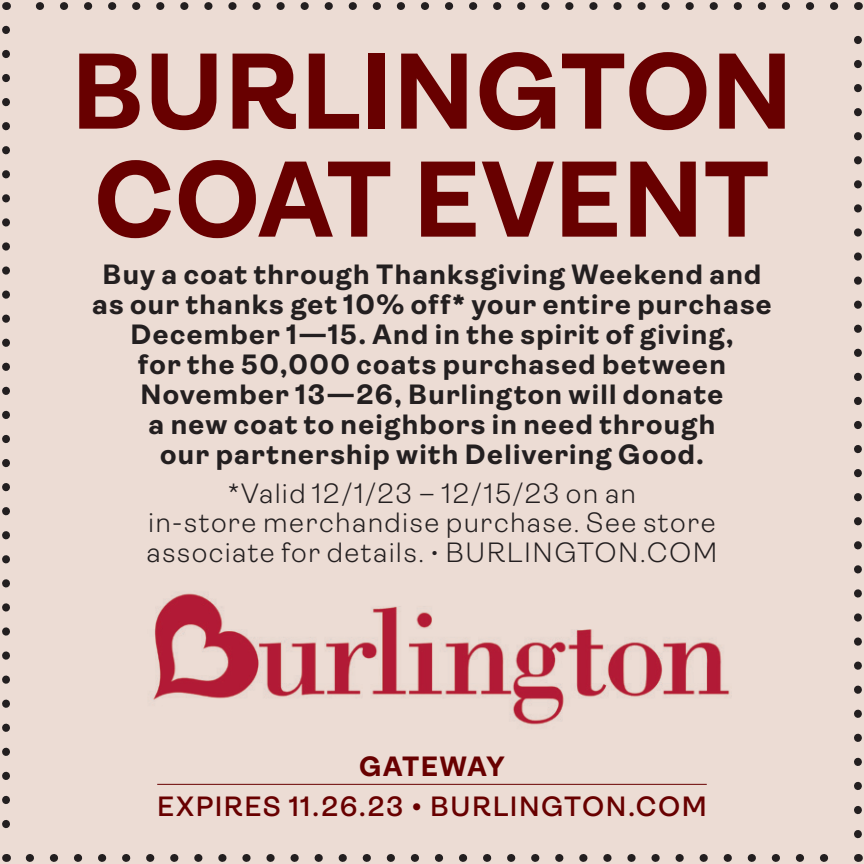
<style>
.page{position:relative;width:864px;height:864px;background:#ecdcd4}
.page>*{position:absolute;margin:0;border:0;box-sizing:border-box;transform-origin:0 0}
.t1{font:700 108px/108px "Ambit";letter-spacing:.005em;color:#680000}
.t2{font:700 28px/30px "Ambit";letter-spacing:.045em;color:#231f20;text-align:center}
.t3{font:300 28px/30px "Ambit";letter-spacing:.05em;color:#231f20;text-align:center}
.t4{font:600 28px "Ambit";letter-spacing:.055em;color:#680000}
.t5{font:700 28px "Ambit";letter-spacing:.035em;color:#680000}
</style>
<div class="page">
<svg style="left:2px;top:30px;width:8px;height:799px"></svg>
<svg style="left:30px;top:854px;width:799px;height:8px"></svg>
<svg style="left:854px;top:35px;width:8px;height:799px"></svg>
<svg style="left:35px;top:2px;width:799px;height:8px"></svg>
<hr style="left:157px;top:784px;width:550px;height:1px;background:#680000">
<img style="left:153px;top:593px;width:577px;height:132px">
<h1 class="t1" style="left:71px;top:39px;width:723px">BURLINGTON<br>COAT EVENT</h1>
<p class="t2" style="left:92px;top:260px;width:681px">Buy a coat through Thanksgiving Weekend and as our thanks get 10% off* your entire purchase December 1—15. And in the spirit of giving,<br>for the 50,000 coats purchased between November 13—26, Burlington will donate<br>a new coat to neighbors in need through<br>our partnership with Delivering Good.</p>
<p class="t3" style="left:147px;top:478px;width:572px">*Valid 12/1/23 – 12/15/23 on an<br>in-store merchandise purchase. See store associate for details. • BURLINGTON.COM</p>
<p class="t5" style="left:359px;top:751px;width:147px">GATEWAY</p>
<p class="t4" style="left:157px;top:791px;width:551px">EXPIRES 11.26.23 • BURLINGTON.COM</p>
</div>
